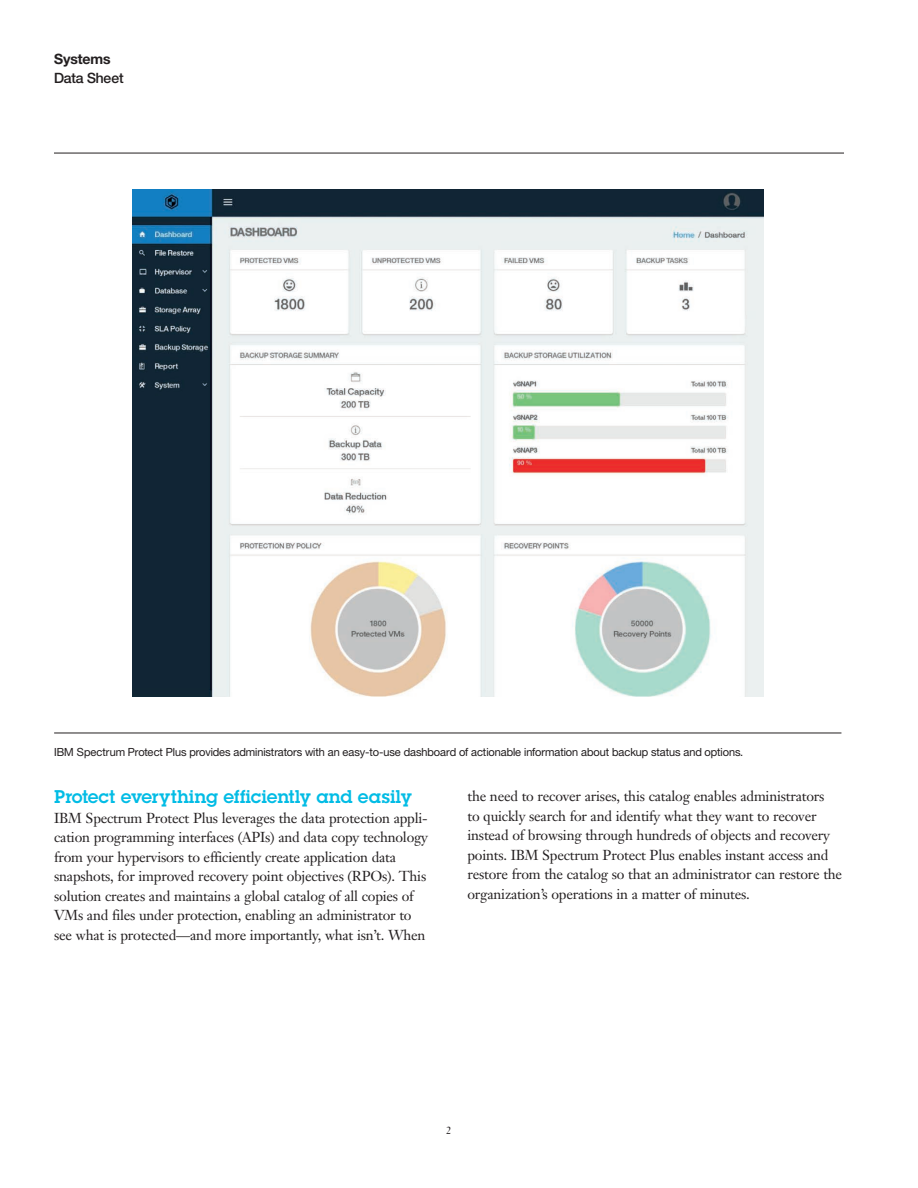
<style>
.page{position:relative;width:918px;height:1188px;background:#fff}
.page>*{position:absolute;margin:0;border:0;box-sizing:border-box;transform-origin:0 0}
.t1{font:600 18px "Lubalinfor IBM";color:#02bce5}
.t2{font:14.25px/19.5px "Janson Text LT Pro";letter-spacing:-.015em;color:#231f20}
.t3{font:500 14.25px "Helv Neuefor IBM";letter-spacing:-.015em;color:#231f20}
.t4{font:700 14.25px "Helv Neuefor IBM";letter-spacing:-.005em;color:#231f20}
.t5{font:11.25px "Helv Neuefor IBM";letter-spacing:-.005em;color:#231f20}
.t6{font:10.5px "Janson Text LT Pro";color:#231f20}
</style>
<div class="page">
<hr style="left:54px;top:153px;width:790px;height:1px;background:#231f20">
<hr style="left:54px;top:733px;width:787px;height:1px;background:#231f20">
<img style="left:132px;top:189px;width:631px;height:508px">
<p class="t4" style="left:54px;top:50px;width:58px">Systems</p>
<p class="t3" style="left:54px;top:70px;width:71px">Data Sheet</p>
<p class="t5" style="left:54px;top:745px;width:690px">IBM Spectrum Protect Plus provides administrators with an easy-to-use dashboard of actionable information about backup status and options.</p>
<p class="t2" style="left:468px;top:786px;width:376px">the need to recover arises, this catalog enables administrators<br>to quickly search for and identify what they want to recover instead of browsing through hundreds of objects and recovery points. IBM Spectrum Protect Plus enables instant access and restore from the catalog so that an administrator can restore the organization’s operations in a matter of minutes.</p>
<h2 class="t1" style="left:54px;top:785px;width:359px">Protect everything efficiently and easily</h2>
<p class="t2" style="left:54px;top:808px;width:375px">IBM Spectrum Protect Plus leverages the data protection appli&shy;cation programming interfaces (APIs) and data copy technology from your hypervisors to efficiently create application data snapshots, for improved recovery point objectives (RPOs). This solution creates and maintains a global catalog of all copies of VMs and files under protection, enabling an administrator to see what is protected—and more importantly, what isn’t. When</p>
<p class="t6" style="left:446px;top:1124px;width:7px">2</p>
</div>
